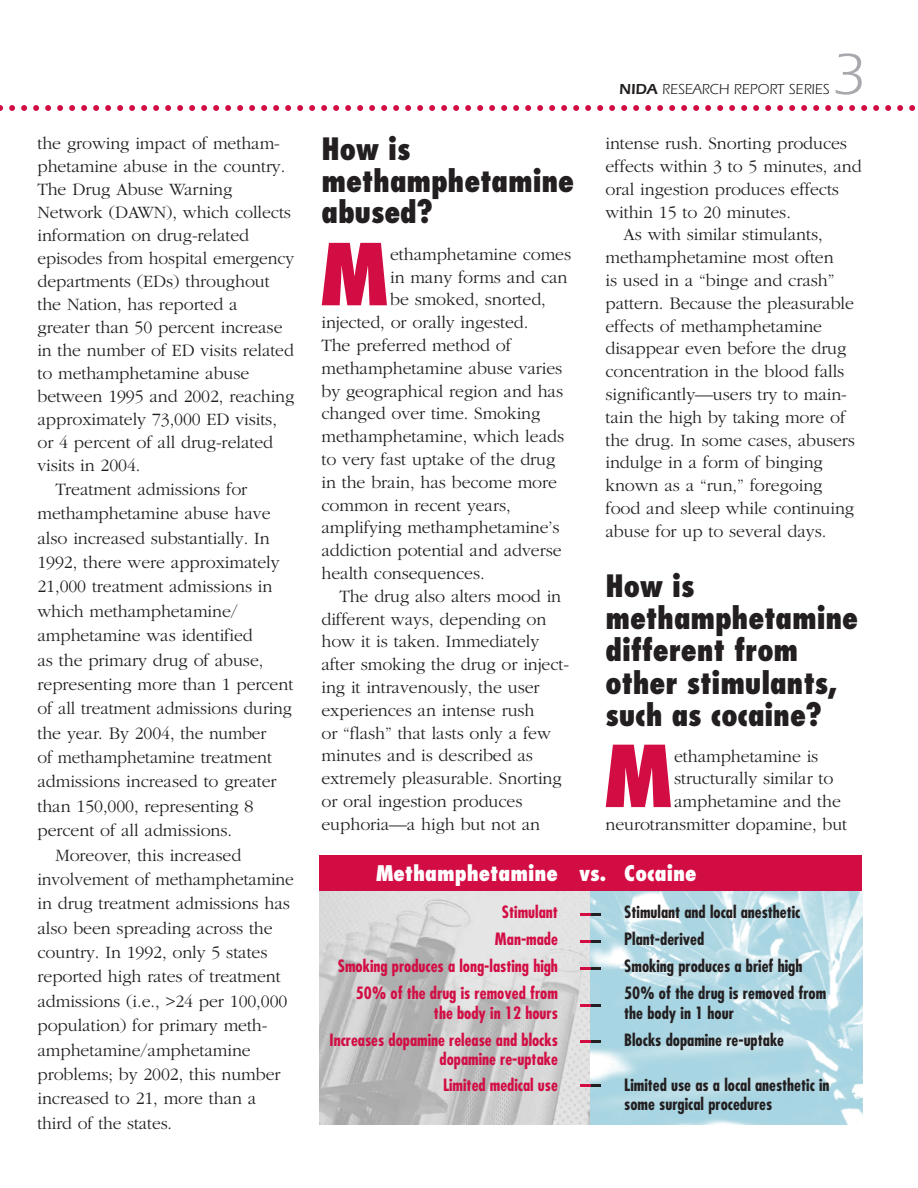
<style>
.page{position:relative;width:918px;height:1188px;background:#fff}
.page>*{position:absolute;margin:0;border:0;box-sizing:border-box;transform-origin:0 0}
.t1{font:800 condensed 82.8px "Futura";color:#d20d44}
.t2{font:60px "Itc Eras";color:#a8a9ad}
.t3{font:800 condensed 30px/32.2px "Futura";letter-spacing:-.005em;color:#231f20}
.t4{font:800 condensed 21px "Futura";color:#fff}
.t5{font:300 18px "Garamond";letter-spacing:-.005em;color:#231f20}
.t6{font:300 18px "Garamond";letter-spacing:-.005em;color:#231f20;scale:.96 1}
.t7{font:700 condensed 16.5px/27px "Futura";color:#231f20}
.t8{font:700 condensed 16.5px/27px "Futura";color:#d20d44;text-align:right}
.t9{font:15px "Itc Eras";color:#231f20}
.s1{font-weight:600}
</style>
<div class="page">
<svg style="left:0;top:105px;width:916px;height:6px"></svg>
<img style="left:319px;top:891px;width:543px;height:234px">
<hr style="left:581px;top:913px;width:20px;height:3px;background:#231f20">
<svg style="left:581px;top:913px;width:10px;height:3px"></svg>
<hr style="left:581px;top:940px;width:20px;height:3px;background:#231f20">
<svg style="left:581px;top:940px;width:10px;height:3px"></svg>
<hr style="left:581px;top:967px;width:20px;height:2px;background:#231f20">
<svg style="left:581px;top:967px;width:10px;height:2px"></svg>
<hr style="left:581px;top:1004px;width:20px;height:3px;background:#231f20">
<svg style="left:581px;top:1004px;width:10px;height:3px"></svg>
<hr style="left:581px;top:1040px;width:20px;height:3px;background:#231f20">
<svg style="left:581px;top:1040px;width:10px;height:3px"></svg>
<div style="left:319px;top:855px;width:543px;height:36px;background:#d20d44"></div>
<hr style="left:581px;top:1084px;width:20px;height:3px;background:#231f20">
<svg style="left:581px;top:1084px;width:10px;height:3px"></svg>
<p class="t5" style="left:38px;top:132px;width:244px">the growing impact of metham-</p>
<p class="t5" style="left:38px;top:155px;width:249px">phetamine abuse in the country.</p>
<p class="t5" style="left:38px;top:178px;width:196px">The Drug Abuse Warning</p>
<p class="t5" style="left:38px;top:201px;width:255px">Network (DAWN), which collects</p>
<p class="t5" style="left:38px;top:224px;width:213px">information on drug-related</p>
<p class="t5" style="left:38px;top:247px;width:258px">episodes from hospital emergency</p>
<p class="t5" style="left:38px;top:270px;width:234px">departments (EDs) throughout</p>
<p class="t5" style="left:38px;top:293px;width:202px">the Nation, has reported a</p>
<p class="t5" style="left:38px;top:316px;width:247px">greater than 50 percent increase</p>
<p class="t5" style="left:38px;top:339px;width:258px">in the number of ED visits related</p>
<p class="t5" style="left:38px;top:362px;width:214px">to methamphetamine abuse</p>
<p class="t5" style="left:38px;top:385px;width:258px">between 1995 and 2002, reaching</p>
<p class="t5" style="left:38px;top:408px;width:241px">approximately 73,000 ED visits,</p>
<p class="t5" style="left:38px;top:431px;width:237px">or 4 percent of all drug-related</p>
<p class="t5" style="left:38px;top:454px;width:105px">visits in 2004.</p>
<p class="t5" style="left:55px;top:478px;width:193px">Treatment admissions for</p>
<p class="t5" style="left:38px;top:503px;width:235px">methamphetamine abuse have</p>
<p class="t5" style="left:38px;top:527px;width:234px">also increased substantially. In</p>
<p class="t5" style="left:38px;top:551px;width:244px">1992, there were approximately</p>
<p class="t5" style="left:38px;top:576px;width:236px">21,000 treatment admissions in</p>
<p class="t5" style="left:38px;top:600px;width:202px">which methamphetamine/</p>
<p class="t5" style="left:38px;top:624px;width:217px">amphetamine was identified</p>
<p class="t5" style="left:38px;top:649px;width:227px">as the primary drug of abuse,</p>
<p class="t5" style="left:38px;top:673px;width:257px">representing more than 1 percent</p>
<p class="t5" style="left:38px;top:698px;width:256px">of all treatment admissions during</p>
<p class="t5" style="left:38px;top:722px;width:230px">the year. By 2004, the number</p>
<p class="t6" style="left:37px;top:746px;width:246px">of methamphetamine treatment</p>
<p class="t5" style="left:38px;top:771px;width:241px">admissions increased to greater</p>
<p class="t5" style="left:38px;top:795px;width:217px">than 150,000, representing 8</p>
<p class="t5" style="left:38px;top:819px;width:196px">percent of all admissions.</p>
<p class="t5" style="left:56px;top:844px;width:187px">Moreover, this increased</p>
<p class="t5" style="left:38px;top:868px;width:258px">involvement of methamphetamine</p>
<p class="t5" style="left:38px;top:893px;width:254px">in drug treatment admissions has</p>
<p class="t5" style="left:38px;top:917px;width:237px">also been spreading across the</p>
<p class="t5" style="left:38px;top:941px;width:232px">country. In 1992, only 5 states</p>
<p class="t5" style="left:38px;top:966px;width:245px">reported high rates of treatment</p>
<p class="t5" style="left:38px;top:990px;width:251px">admissions (i.e., &gt;24 per 100,000</p>
<p class="t5" style="left:38px;top:1014px;width:232px">population) for primary meth-</p>
<p class="t5" style="left:38px;top:1039px;width:215px">amphetamine/amphetamine</p>
<p class="t5" style="left:38px;top:1063px;width:245px">problems; by 2002, this number</p>
<p class="t5" style="left:38px;top:1088px;width:221px">increased to 21, more than a</p>
<p class="t5" style="left:38px;top:1112px;width:136px">third of the states.</p>
<h3 class="t3" style="left:321px;top:136px;width:254px;line-height:31.5px">How is methamphetamine abused?</h3>
<h1 class="t1" style="left:321px;top:239px;width:69px">M</h1>
<p class="t5" style="left:390px;top:243px;width:183px">ethamphetamine comes</p>
<p class="t5" style="left:390px;top:266px;width:179px">in many forms and can</p>
<p class="t5" style="left:390px;top:289px;width:157px">be smoked, snorted,</p>
<p class="t5" style="left:321px;top:311px;width:208px">injected, or orally ingested.</p>
<p class="t5" style="left:321px;top:334px;width:191px">The preferred method of</p>
<p class="t5" style="left:321px;top:357px;width:242px">methamphetamine abuse varies</p>
<p class="t5" style="left:321px;top:380px;width:243px">by geographical region and has</p>
<p class="t5" style="left:321px;top:403px;width:220px">changed over time. Smoking</p>
<p class="t5" style="left:321px;top:425px;width:244px">methamphetamine, which leads</p>
<p class="t5" style="left:321px;top:448px;width:235px">to very fast uptake of the drug</p>
<p class="t5" style="left:321px;top:471px;width:237px">in the brain, has become more</p>
<p class="t5" style="left:321px;top:494px;width:191px">common in recent years,</p>
<p class="t5" style="left:321px;top:517px;width:240px">amplifying methamphetamine’s</p>
<p class="t5" style="left:321px;top:539px;width:242px">addiction potential and adverse</p>
<p class="t5" style="left:321px;top:562px;width:165px">health consequences.</p>
<p class="t5" style="left:339px;top:585px;width:223px">The drug also alters mood in</p>
<p class="t5" style="left:321px;top:608px;width:226px">different ways, depending on</p>
<p class="t5" style="left:321px;top:631px;width:219px">how it is taken. Immediately</p>
<p class="t5" style="left:321px;top:653px;width:249px">after smoking the drug or inject-</p>
<p class="t5" style="left:321px;top:676px;width:220px">ing it intravenously, the user</p>
<p class="t5" style="left:321px;top:699px;width:215px">experiences an intense rush</p>
<p class="t5" style="left:321px;top:722px;width:231px">or “flash” that lasts only a few</p>
<p class="t5" style="left:321px;top:745px;width:213px">minutes and is described as</p>
<p class="t5" style="left:321px;top:767px;width:242px">extremely pleasurable. Snorting</p>
<p class="t5" style="left:321px;top:790px;width:203px">or oral ingestion produces</p>
<p class="t5" style="left:321px;top:813px;width:220px">euphoria—a high but not an</p>
<h2 class="t2" style="left:832px;top:54px;width:35px">3</h2>
<p class="t9" style="left:619px;top:84px;width:212px"><span class="s1">NIDA</span> RESEARCH REPORT SERIES</p>
<p class="t5" style="left:606px;top:132px;width:243px">intense rush. Snorting produces</p>
<p class="t5" style="left:606px;top:155px;width:258px">effects within 3 to 5 minutes, and</p>
<p class="t5" style="left:606px;top:178px;width:235px">oral ingestion produces effects</p>
<p class="t5" style="left:606px;top:201px;width:187px">within 15 to 20 minutes.</p>
<p class="t5" style="left:623px;top:224px;width:201px">As with similar stimulants,</p>
<p class="t5" style="left:606px;top:246px;width:230px">methamphetamine most often</p>
<p class="t5" style="left:606px;top:269px;width:231px">is used in a “binge and crash”</p>
<p class="t5" style="left:606px;top:292px;width:250px">pattern. Because the pleasurable</p>
<p class="t5" style="left:606px;top:315px;width:218px">effects of methamphetamine</p>
<p class="t5" style="left:606px;top:338px;width:242px">disappear even before the drug</p>
<p class="t5" style="left:606px;top:360px;width:240px">concentration in the blood falls</p>
<p class="t5" style="left:606px;top:383px;width:243px">significantly—users try to main-</p>
<p class="t5" style="left:606px;top:406px;width:242px">tain the high by taking more of</p>
<p class="t5" style="left:606px;top:429px;width:251px">the drug. In some cases, abusers</p>
<p class="t5" style="left:606px;top:452px;width:219px">indulge in a form of binging</p>
<p class="t5" style="left:605px;top:474px;width:218px">known as a “run,” foregoing</p>
<p class="t5" style="left:605px;top:497px;width:250px">food and sleep while continuing</p>
<p class="t5" style="left:605px;top:520px;width:222px">abuse for up to several days.</p>
<h3 class="t3" style="left:606px;top:572px;width:254px">How is methamphetamine different from other stimulants, such as cocaine?</h3>
<h1 class="t1" style="left:605px;top:741px;width:69px">M</h1>
<p class="t5" style="left:674px;top:745px;width:146px">ethamphetamine is</p>
<p class="t5" style="left:674px;top:768px;width:161px">structurally similar to</p>
<p class="t5" style="left:674px;top:790px;width:168px">amphetamine and the</p>
<p class="t5" style="left:606px;top:813px;width:243px">neurotransmitter dopamine, but</p>
<p class="t4" style="left:376px;top:864px;width:183px">Methamphetamine</p>
<p class="t8" style="left:338px;top:900px;width:222px">Stimulant<br>Man-made<br>Smoking produces a long-lasting high<br>50% of the drug is removed from</p>
<p class="t8" style="left:330px;top:1001px;width:230px">the body in 12 hours<br>Increases dopamine release and blocks</p>
<p class="t8" style="left:440px;top:1048px;width:120px;line-height:25.5px;text-align:left">dopamine re-uptake<br>Limited medical use</p>
<p class="t4" style="left:579px;top:864px;width:29px">vs.</p>
<p class="t4" style="left:624px;top:864px;width:74px">Cocaine</p>
<p class="t7" style="left:624px;top:900px;width:204px">Stimulant and local anesthetic<br>Plant-derived<br>Smoking produces a brief high<br>50% of the drug is removed from</p>
<p class="t7" style="left:624px;top:1001px;width:161px">the body in 1 hour<br>Blocks dopamine re-uptake</p>
<p class="t7" style="left:624px;top:1076px;width:207px;line-height:19.5px">Limited use as a local anesthetic in some surgical procedures</p>
</div>
